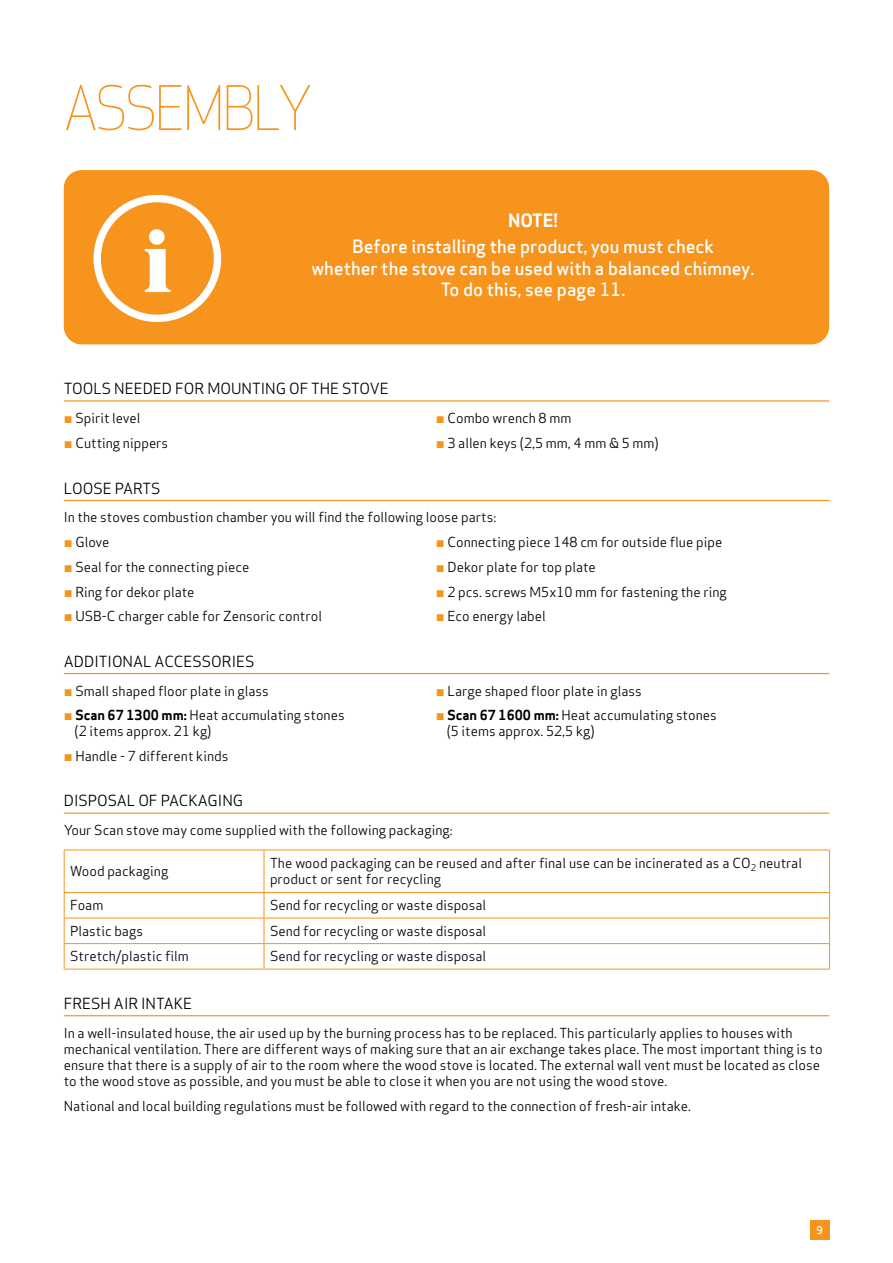
<style>
.page{position:relative;width:893px;height:1263px;background:#fff}
.page>*{position:absolute;margin:0;border:0;box-sizing:border-box;transform-origin:0 0}
.t1{font:800 88.5px "Dutch 801 BT";color:#fff}
.t2{font:300 60px "Apex Sans";letter-spacing:-.05em;color:#f7941d;scale:.9 1}
.t3{font:500 18px/21.6px "Apex Sans";color:#fff;text-align:center}
.t4{font:700 18px "Apex Sans";color:#fff}
.t5{font:15px "Apex Sans";color:#000}
.t6{font:13.5px/16.2px "Apex Sans";color:#000}
.t7{font:500 10.5px "Apex Sans";color:#fff}
.s1{color:#f7941d}
.s2{font-weight:700}
</style>
<div class="page">
<div style="left:810px;top:1220px;width:19px;height:20px;background:#f7941d"></div>
<div style="left:64px;top:170px;width:765px;height:174px;background:#f7941d;border-radius:18px"></div>
<div style="left:94px;top:195px;width:127px;height:127px;border:7px solid #fff;border-radius:50%"></div>
<hr style="left:64px;top:400px;width:765px;height:2px;background:#f7941d">
<hr style="left:64px;top:500px;width:765px;height:1px;background:#f7941d">
<hr style="left:64px;top:673px;width:765px;height:1px;background:#f7941d">
<hr style="left:64px;top:812px;width:765px;height:2px;background:#f7941d">
<hr style="left:64px;top:1015px;width:765px;height:1px;background:#f7941d">
<hr style="left:829px;top:850px;width:1px;height:42px;background:#f7941d">
<svg style="left:829px;top:893px;width:1px;height:76px"></svg>
<hr style="left:264px;top:850px;width:1px;height:42px;background:#f7941d">
<svg style="left:264px;top:893px;width:1px;height:76px"></svg>
<hr style="left:64px;top:850px;width:200px;height:1px;background:#f7941d">
<hr style="left:264px;top:850px;width:566px;height:1px;background:#f7941d">
<hr style="left:64px;top:892px;width:200px;height:1px;background:#f7941d">
<hr style="left:264px;top:892px;width:566px;height:1px;background:#f7941d">
<hr style="left:64px;top:918px;width:200px;height:1px;background:#f7941d">
<hr style="left:264px;top:918px;width:566px;height:1px;background:#f7941d">
<hr style="left:64px;top:943px;width:200px;height:1px;background:#f7941d">
<hr style="left:264px;top:943px;width:566px;height:1px;background:#f7941d">
<hr style="left:64px;top:969px;width:200px;height:1px;background:#f7941d">
<hr style="left:264px;top:969px;width:566px;height:1px;background:#f7941d">
<hr style="left:64px;top:850px;width:1px;height:42px;background:#f7941d">
<svg style="left:64px;top:893px;width:1px;height:76px"></svg>
<h2 class="t2" style="left:64px;top:69px;width:278px">ASSEMBLY</h2>
<h1 class="t1" style="left:143px;top:206px;width:31px">i</h1>
<h3 class="t4" style="left:508px;top:209px;width:51px">NOTE!</h3>
<h3 class="t3" style="left:311px;top:233px;width:444px">Before installing the product, you must check<br>whether the stove can be used with a balanced chimney.<br>To do this, see page 11.</h3>
<p class="t5" style="left:64px;top:376px;width:326px">TOOLS NEEDED FOR MOUNTING OF THE STOVE</p>
<p class="t6" style="left:64px;top:409px;width:78px"><span class="s1">¬</span> Spirit level</p>
<p class="t6" style="left:436px;top:409px;width:137px"><span class="s1">¬</span> Combo wrench 8 mm</p>
<p class="t6" style="left:64px;top:434px;width:106px"><span class="s1">¬</span> Cutting nippers</p>
<p class="t6" style="left:436px;top:434px;width:224px"><span class="s1">¬</span> 3 allen keys (2,5 mm, 4 mm &amp; 5 mm)</p>
<p class="t5" style="left:64px;top:476px;width:98px">LOOSE PARTS</p>
<p class="t6" style="left:64px;top:504px;width:434px;line-height:24.8px">In the stoves combustion chamber you will find the following loose parts: <span class="s1">¬</span> Glove</p>
<p class="t6" style="left:436px;top:533px;width:288px"><span class="s1">¬</span> Connecting piece 148 cm for outside flue pipe</p>
<p class="t6" style="left:64px;top:557px;width:187px"><span class="s1">¬</span> Seal for the connecting piece</p>
<p class="t6" style="left:436px;top:557px;width:162px"><span class="s1">¬</span> Dekor plate for top plate</p>
<p class="t6" style="left:64px;top:582px;width:132px"><span class="s1">¬</span> Ring for dekor plate</p>
<p class="t6" style="left:436px;top:582px;width:292px"><span class="s1">¬</span> 2 pcs. screws M5x10 mm for fastening the ring</p>
<p class="t6" style="left:64px;top:607px;width:260px"><span class="s1">¬</span> USB-C charger cable for Zensoric control</p>
<p class="t6" style="left:436px;top:607px;width:111px"><span class="s1">¬</span> Eco energy label</p>
<p class="t5" style="left:64px;top:649px;width:192px">ADDITIONAL ACCESSORIES</p>
<p class="t6" style="left:64px;top:681px;width:207px"><span class="s1">¬</span> Small shaped floor plate in glass</p>
<p class="t6" style="left:436px;top:681px;width:207px"><span class="s1">¬</span> Large shaped floor plate in glass</p>
<p class="t6" style="left:64px;top:706px;width:282px"><span class="s1">¬</span> <span class="s2">Scan 67 1300 mm:</span> Heat accumulating stones</p>
<p class="t6" style="left:436px;top:706px;width:282px"><span class="s1">¬</span> <span class="s2">Scan 67 1600 mm:</span> Heat accumulating stones</p>
<p class="t6" style="left:75px;top:722px;width:138px">(2 items approx. 21 kg)</p>
<p class="t6" style="left:447px;top:722px;width:149px">(5 items approx. 52,5 kg)</p>
<p class="t6" style="left:64px;top:746px;width:166px"><span class="s1">¬</span> Handle - 7 different kinds</p>
<p class="t5" style="left:64px;top:788px;width:181px">DISPOSAL OF PACKAGING</p>
<p class="t6" style="left:64px;top:821px;width:390px">Your Scan stove may come supplied with the following packaging:</p>
<p class="t6" style="left:70px;top:862px;width:100px">Wood packaging</p>
<p class="t6" style="left:270px;top:854px;width:533px">The wood packaging can be reused and after final use can be incinerated as a CO<sub>2</sub> neutral product or sent for recycling</p>
<p class="t6" style="left:70px;top:896px;width:35px">Foam</p>
<p class="t6" style="left:270px;top:896px;width:218px">Send for recycling or waste disposal</p>
<p class="t6" style="left:70px;top:921px;width:74px">Plastic bags</p>
<p class="t6" style="left:270px;top:921px;width:218px">Send for recycling or waste disposal</p>
<p class="t6" style="left:70px;top:947px;width:120px">Stretch/plastic film</p>
<p class="t6" style="left:270px;top:947px;width:218px">Send for recycling or waste disposal</p>
<p class="t5" style="left:64px;top:991px;width:130px">FRESH AIR INTAKE</p>
<p class="t6" style="left:64px;top:1023px;width:760px">In a well-insulated house, the air used up by the burning process has to be replaced. This particularly applies to houses with mechanical ventilation. There are different ways of making sure that an air exchange takes place. The most important thing is to ensure that there is a supply of air to the room where the wood stove is located. The external wall vent must be located as close to the wood stove as possible, and you must be able to close it when you are not using the wood stove.</p>
<p class="t6" style="left:64px;top:1097px;width:629px">National and local building regulations must be followed with regard to the connection of fresh-air intake.</p>
<p class="t7" style="left:816px;top:1221px;width:8px">9</p>
</div>
